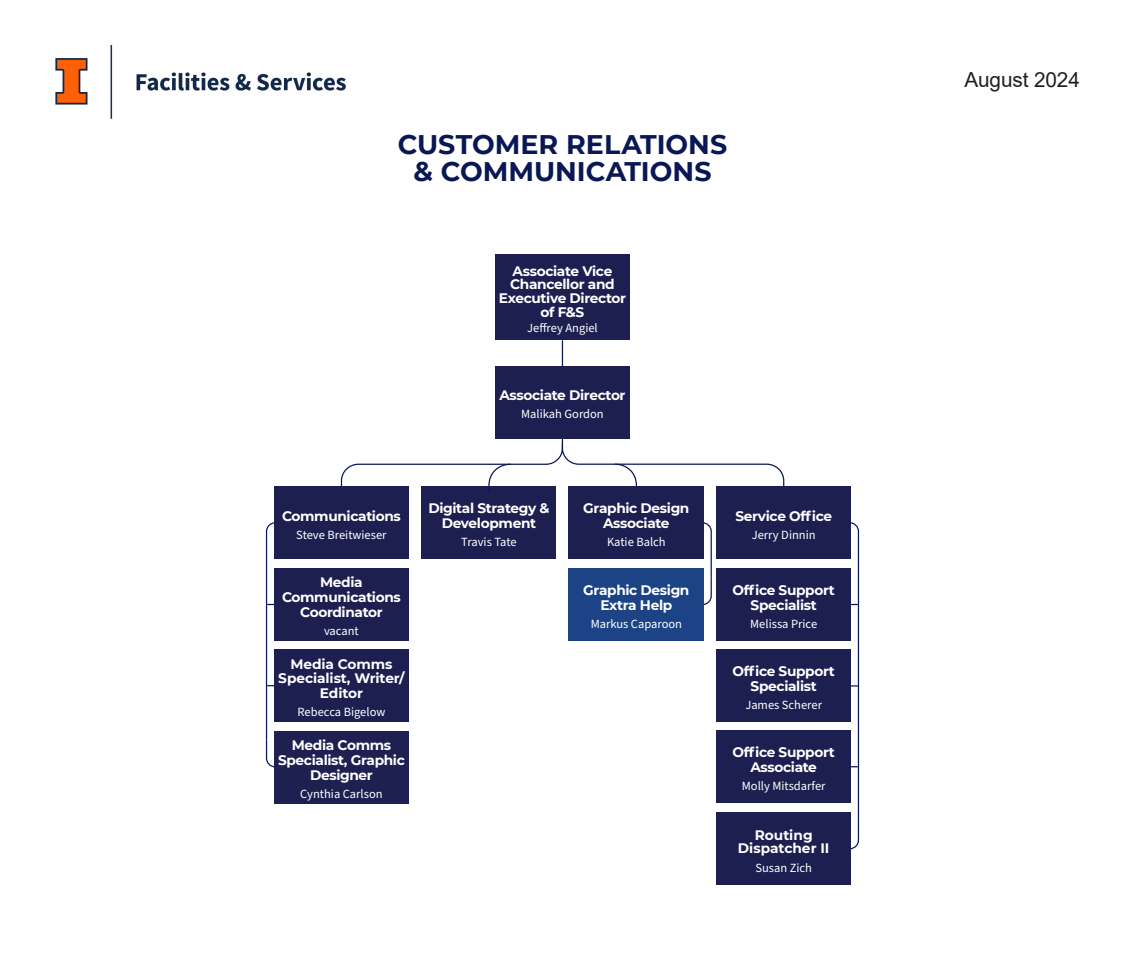
<style>
.page{position:relative;width:1125px;height:968px;background:#fff}
.page>*{position:absolute;margin:0;border:0;box-sizing:border-box;transform-origin:0 0}
.Paragraph_Style_2{font:700 26.88px "Montserrat";color:#091855}
.t1{font:20.75px "Arial";letter-spacing:-.005em;color:#231f20}
.Name{font:700 13.75px/14.9px "Montserrat";letter-spacing:-.025em;color:#fff;text-align:center}
.Name-2{font:700 13.75px/14.9px "Montserrat";letter-spacing:-.005em;color:#fff;text-align:center}
.Name-3{font:700 13.75px/13.8px "Montserrat";color:#fff;text-align:center}
.Name-4{font:12.5px "Source Sans Pro";color:#fff}
</style>
<div class="page">
<hr style="left:266px;top:549px;width:1px;height:190px;background:#091855">
<svg style="left:265px;top:522px;width:9px;height:29px"></svg>
<svg style="left:265px;top:738px;width:9px;height:30px"></svg>
<hr style="left:858px;top:550px;width:1px;height:271px;background:#091855">
<svg style="left:851px;top:522px;width:9px;height:29px"></svg>
<svg style="left:851px;top:820px;width:9px;height:30px"></svg>
<img style="left:55px;top:46px;width:291px;height:73px">
<hr style="left:562px;top:340px;width:1px;height:30px;background:#091855">
<div style="left:495px;top:366px;width:135px;height:72px;background:#1d1f51"></div>
<div style="left:716px;top:487px;width:135px;height:72px;background:#1d1f51"></div>
<div style="left:421px;top:487px;width:135px;height:72px;background:#1d1f51"></div>
<div style="left:716px;top:813px;width:135px;height:72px;background:#1d1f51"></div>
<div style="left:274px;top:487px;width:135px;height:72px;background:#1d1f51"></div>
<div style="left:274px;top:568px;width:135px;height:72px;background:#1d1f51"></div>
<div style="left:716px;top:730px;width:135px;height:72px;background:#1d1f51"></div>
<div style="left:274px;top:731px;width:135px;height:72px;background:#1e2051"></div>
<div style="left:716px;top:650px;width:135px;height:72px;background:#1d1f51"></div>
<div style="left:274px;top:650px;width:135px;height:72px;background:#1d1f51"></div>
<div style="left:716px;top:568px;width:135px;height:72px;background:#1d1f51"></div>
<div style="left:495px;top:254px;width:135px;height:86px;background:#1d1f51"></div>
<svg style="left:340px;top:438px;width:445px;height:60px"></svg>
<svg style="left:704px;top:522px;width:8px;height:83px"></svg>
<div style="left:569px;top:568px;width:135px;height:72px;background:#1b4385"></div>
<div style="left:569px;top:487px;width:135px;height:72px;background:#1d1f51"></div>
<p class="Paragraph_Style_2" style="left:398px;top:125px;width:331px">CUSTOMER RELATIONS</p>
<p class="Paragraph_Style_2" style="left:413px;top:152px;width:300px">&amp; COMMUNICATIONS</p>
<p class="Name" style="left:499px;top:263px;width:129px;line-height:13.8px">Associate Vice<br>Chancellor and<br>Executive Director of F&amp;S</p>
<p class="Name-4" style="left:527px;top:320px;width:72px">Jeffrey Angiel</p>
<p class="Name" style="left:499px;top:387px;width:128px">Associate Director</p>
<p class="Name-4" style="left:521px;top:405px;width:84px">Malikah Gordon</p>
<p class="Name" style="left:282px;top:507px;width:120px">Communications</p>
<p class="Name-4" style="left:296px;top:526px;width:92px">Steve Breitwieser</p>
<p class="Name" style="left:282px;top:574px;width:120px">Media<br>Communications<br>Coordinator</p>
<p class="Name-4" style="left:324px;top:622px;width:36px">vacant</p>
<p class="Name-2" style="left:278px;top:655px;width:128px">Media Comms<br>Specialist, Writer/<br>Editor</p>
<p class="Name-4" style="left:298px;top:704px;width:89px">Rebecca Bigelow</p>
<p class="Name" style="left:278px;top:737px;width:128px">Media Comms<br>Specialist, Graphic<br>Designer</p>
<p class="Name-4" style="left:300px;top:785px;width:84px">Cynthia Carlson</p>
<p class="Name" style="left:428px;top:500px;width:123px">Digital Strategy &amp;<br>Development</p>
<p class="Name-4" style="left:461px;top:533px;width:57px">Travis Tate</p>
<p class="Name" style="left:583px;top:500px;width:108px">Graphic Design<br>Associate</p>
<p class="Name-4" style="left:607px;top:533px;width:60px">Katie Balch</p>
<p class="Name" style="left:583px;top:581px;width:108px">Graphic Design<br>Extra Help</p>
<p class="Name-4" style="left:591px;top:615px;width:93px">Markus Caparoon</p>
<p class="Name" style="left:735px;top:507px;width:98px">Service Office</p>
<p class="Name-4" style="left:752px;top:526px;width:65px">Jerry Dinnin</p>
<p class="Name" style="left:733px;top:581px;width:104px">Office Support<br>Specialist</p>
<p class="Name-4" style="left:750px;top:615px;width:68px">Melissa Price</p>
<p class="Name" style="left:733px;top:663px;width:104px">Office Support<br>Specialist</p>
<p class="Name-4" style="left:745px;top:696px;width:78px">James Scherer</p>
<p class="Name" style="left:733px;top:744px;width:104px">Office Support<br>Associate</p>
<p class="Name-4" style="left:742px;top:777px;width:85px">Molly Mitsdarfer</p>
<p class="Name-3" style="left:738px;top:827px;width:93px">Routing<br>Dispatcher II</p>
<p class="Name-4" style="left:755px;top:859px;width:58px">Susan Zich</p>
<p class="t1" style="left:964px;top:65px;width:117px">August 2024</p>
</div>
